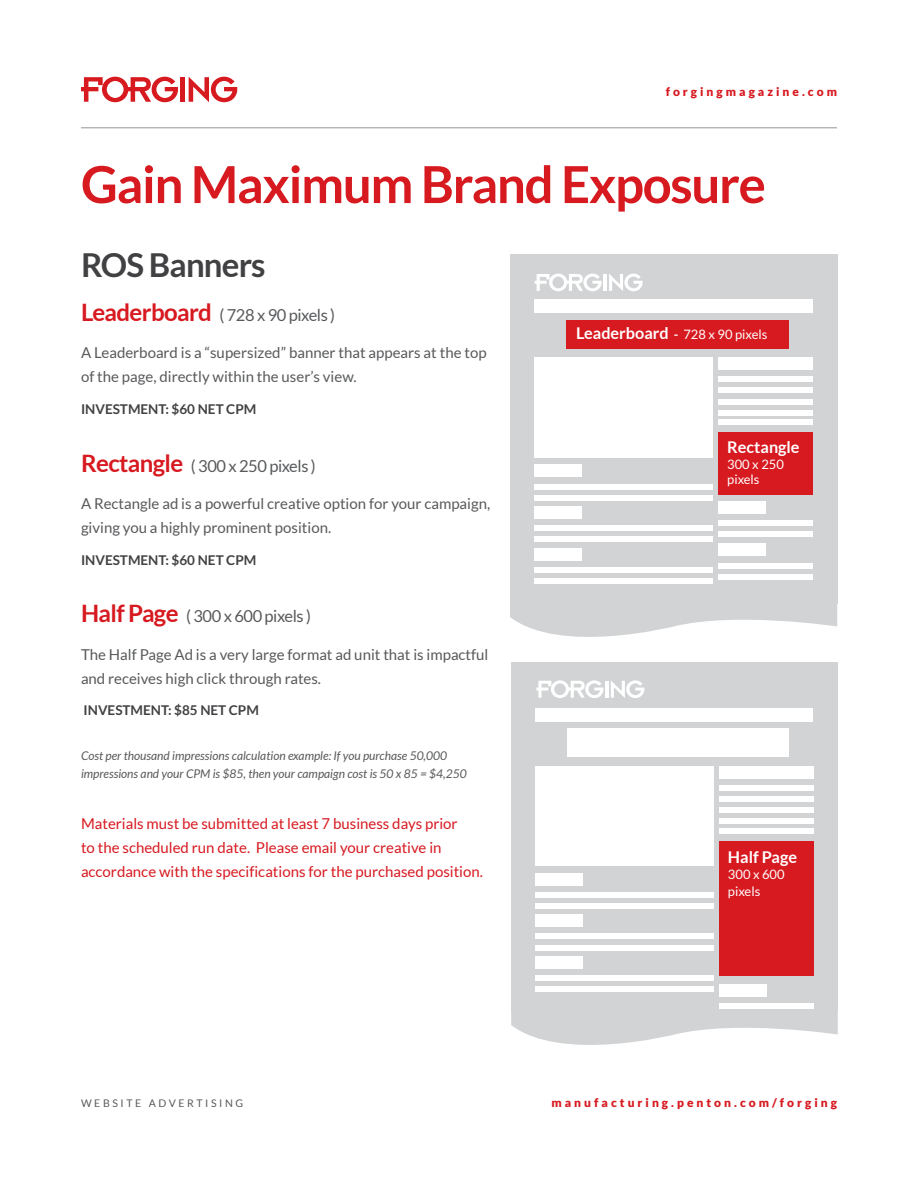
<style>
.page{position:relative;width:918px;height:1188px;background:#fff}
.page>*{position:absolute;margin:0;border:0;box-sizing:border-box;transform-origin:0 0}
.t1{font:700 51px "Lato";letter-spacing:-.025em;color:#d71920}
.t2{font:700 33px "Lato";letter-spacing:-.025em;color:#414042}
.t3{font:16.5px "Lato";letter-spacing:-.025em;color:#58595b}
.t4{font:700 16.2px "Lato";color:#fff}
.t5{font:15px/24px "Lato";color:#58595b}
.t6{font:15px/24px "Lato";color:#d71920}
.t7{font:700 13.5px "Lato";color:#414042}
.t8{font:12.9px/14.5px "Lato";color:#fff}
.t9{font:italic 12px/18px "Lato";color:#58595b}
.t10{font:900 12px "Lato";letter-spacing:.25em;color:#d71920}
.t11{font:10.5px "Lato";letter-spacing:.25em;color:#58595b}
.s1{font-weight:700;font-size:24px;color:#d71920}
.s2{font-weight:700;font-size:16.2px}
.s3{font-weight:700}
</style>
<div class="page">
<hr style="left:81px;top:127px;width:756px;height:1px;background:#939598">
<svg style="left:81px;top:77px;width:97px;height:25px"></svg>
<div style="left:180px;top:77px;width:5px;height:25px;background:#d71920"></div>
<svg style="left:189px;top:77px;width:48px;height:25px"></svg>
<div style="left:510px;top:254px;width:327px;height:349px;background:#d1d3d4"></div>
<svg style="left:510px;top:603px;width:327px;height:34px"></svg>
<div style="left:534px;top:357px;width:179px;height:101px;background:#fff"></div>
<div style="left:719px;top:357px;width:94px;height:13px;background:#fff"></div>
<div style="left:719px;top:377px;width:94px;height:5px;background:#fff"></div>
<div style="left:719px;top:388px;width:94px;height:5px;background:#fff"></div>
<div style="left:719px;top:399px;width:94px;height:5px;background:#fff"></div>
<div style="left:719px;top:410px;width:94px;height:5px;background:#fff"></div>
<div style="left:719px;top:420px;width:94px;height:5px;background:#fff"></div>
<div style="left:719px;top:432px;width:94px;height:63px;background:#d71920"></div>
<div style="left:534px;top:299px;width:279px;height:14px;background:#fff"></div>
<div style="left:566px;top:320px;width:222px;height:28px;background:#d71920"></div>
<div style="left:719px;top:501px;width:47px;height:12px;background:#fff"></div>
<div style="left:719px;top:520px;width:94px;height:5px;background:#fff"></div>
<div style="left:719px;top:531px;width:94px;height:5px;background:#fff"></div>
<div style="left:719px;top:544px;width:47px;height:12px;background:#fff"></div>
<div style="left:719px;top:563px;width:94px;height:5px;background:#fff"></div>
<div style="left:719px;top:574px;width:94px;height:5px;background:#fff"></div>
<div style="left:534px;top:465px;width:48px;height:12px;background:#fff"></div>
<div style="left:534px;top:484px;width:179px;height:5px;background:#fff"></div>
<div style="left:534px;top:495px;width:179px;height:5px;background:#fff"></div>
<div style="left:534px;top:506px;width:48px;height:13px;background:#fff"></div>
<div style="left:534px;top:526px;width:179px;height:5px;background:#fff"></div>
<div style="left:534px;top:537px;width:179px;height:5px;background:#fff"></div>
<div style="left:534px;top:548px;width:48px;height:12px;background:#fff"></div>
<div style="left:534px;top:567px;width:179px;height:5px;background:#fff"></div>
<div style="left:534px;top:578px;width:179px;height:5px;background:#fff"></div>
<div style="left:511px;top:663px;width:327px;height:348px;background:#d1d3d4"></div>
<svg style="left:511px;top:1008px;width:327px;height:37px"></svg>
<div style="left:535px;top:766px;width:179px;height:100px;background:#fff"></div>
<div style="left:719px;top:766px;width:95px;height:12px;background:#fff"></div>
<div style="left:719px;top:785px;width:95px;height:5px;background:#fff"></div>
<div style="left:719px;top:796px;width:95px;height:5px;background:#fff"></div>
<div style="left:719px;top:808px;width:95px;height:5px;background:#fff"></div>
<div style="left:719px;top:819px;width:95px;height:5px;background:#fff"></div>
<div style="left:719px;top:828px;width:95px;height:5px;background:#fff"></div>
<div style="left:719px;top:841px;width:95px;height:134px;background:#d71920"></div>
<div style="left:535px;top:708px;width:278px;height:13px;background:#fff"></div>
<div style="left:567px;top:729px;width:222px;height:28px;background:#fff"></div>
<div style="left:719px;top:984px;width:48px;height:12px;background:#fff"></div>
<div style="left:719px;top:1003px;width:95px;height:5px;background:#fff"></div>
<div style="left:535px;top:873px;width:48px;height:12px;background:#fff"></div>
<div style="left:535px;top:892px;width:179px;height:5px;background:#fff"></div>
<div style="left:535px;top:904px;width:179px;height:5px;background:#fff"></div>
<div style="left:535px;top:915px;width:48px;height:12px;background:#fff"></div>
<div style="left:535px;top:934px;width:179px;height:5px;background:#fff"></div>
<div style="left:535px;top:945px;width:179px;height:5px;background:#fff"></div>
<div style="left:535px;top:956px;width:48px;height:12px;background:#fff"></div>
<div style="left:535px;top:975px;width:179px;height:5px;background:#fff"></div>
<div style="left:535px;top:987px;width:179px;height:5px;background:#fff"></div>
<svg style="left:535px;top:274px;width:67px;height:17px"></svg>
<hr style="left:603px;top:274px;width:3px;height:17px;background:#fff">
<svg style="left:609px;top:274px;width:34px;height:17px"></svg>
<svg style="left:536px;top:680px;width:67px;height:18px"></svg>
<hr style="left:605px;top:681px;width:3px;height:17px;background:#fff">
<svg style="left:611px;top:680px;width:33px;height:18px"></svg>
<p class="t10" style="left:666px;top:85px;width:173px">forgingmagazine.com</p>
<h1 class="t1" style="left:81px;top:155px;width:686px">Gain Maximum Brand Exposure</h1>
<h2 class="t2" style="left:81px;top:246px;width:186px">ROS Banners</h2>
<p class="t3" style="left:81px;top:306px;width:256px"><span class="s1">Leaderboard</span> ( 728 x 90 pixels )</p>
<p class="t5" style="left:81px;top:341px;width:407px">A Leaderboard is a “supersized” banner that appears at the top of the page, directly within the user’s view.</p>
<p class="t7" style="left:81px;top:401px;width:177px">INVESTMENT: $60 NET CPM</p>
<p class="t3" style="left:81px;top:456px;width:236px"><span class="s1">Rectangle</span> ( 300 x 250 pixels )</p>
<p class="t5" style="left:81px;top:492px;width:411px">A Rectangle ad is a powerful creative option for your campaign, giving you a highly prominent position.</p>
<p class="t7" style="left:81px;top:552px;width:177px">INVESTMENT: $60 NET CPM</p>
<p class="t3" style="left:81px;top:607px;width:232px"><span class="s1">Half Page</span> ( 300 x 600 pixels )</p>
<p class="t5" style="left:81px;top:642px;width:409px">The Half Page Ad is a very large format ad unit that is impactful and receives high click through rates.</p>
<p class="t7" style="left:84px;top:703px;width:177px">INVESTMENT: $85 NET CPM</p>
<p class="t9" style="left:81px;top:747px;width:387px">Cost per thousand impressions calculation example: If you purchase 50,000 impressions and your CPM is $85, then your campaign cost is 50 x 85 = $4,250</p>
<p class="t6" style="left:81px;top:812px;width:404px">Materials must be submitted at least 7 business days prior<br>to the scheduled run date. Please email your creative in accordance with the specifications for the purchased position.</p>
<p class="t8" style="left:576px;top:327px;width:193px"><span class="s2">Leaderboard</span> <span class="s3">-</span> 728 x 90 pixels</p>
<p class="t4" style="left:727px;top:438px;width:74px">Rectangle</p>
<p class="t8" style="left:727px;top:457px;width:58px">300 x 250 pixels</p>
<p class="t4" style="left:728px;top:848px;width:71px">Half Page</p>
<p class="t8" style="left:728px;top:866px;width:58px;line-height:16.2px">300 x 600 pixels</p>
<p class="t11" style="left:81px;top:1097px;width:164px">WEBSITE ADVERTISING</p>
<p class="t10" style="left:552px;top:1095px;width:287px">manufacturing.penton.com/forging</p>
</div>
